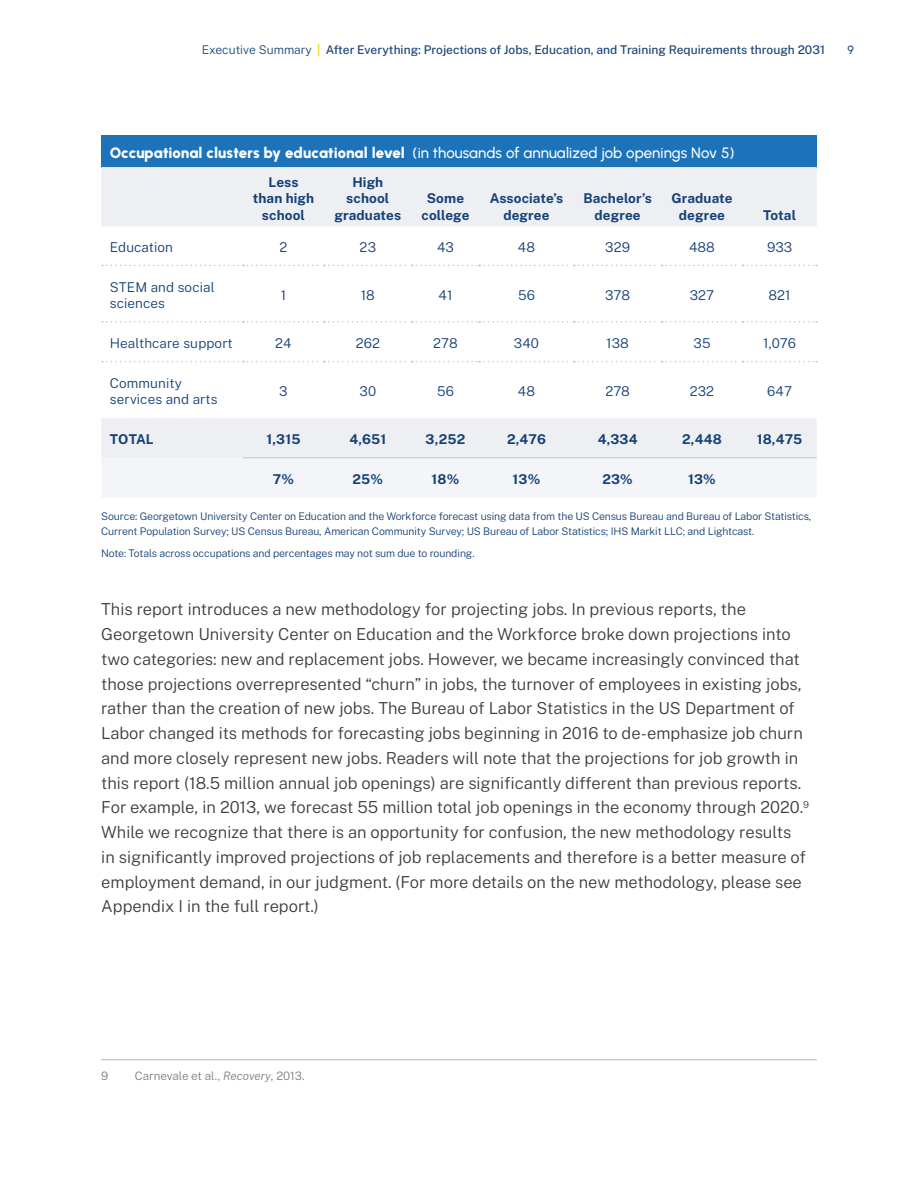
<style>
.page{position:relative;width:918px;height:1188px;background:#fff}
.page>*{position:absolute;margin:0;border:0;box-sizing:border-box;transform-origin:0 0}
.Pathways_Normal{font:300 16.5px/24.8px "Public Sans";color:#3e3d3c}
.header__State__Figure_label{font:15px "Urbanist";color:#fff}
.sub__Occupation_Education_label{font:700 13.5px/16.5px "Public Sans";letter-spacing:.01em;color:#144075;text-align:center}
.Text__Occupation_Table_text{font:300 13.5px/16.5px "Public Sans";letter-spacing:.01em;color:#144075}
.t1{font:500 12px "Public Sans";color:#1e477b}
.t2{font:12px "Urbanist";color:#1e477b}
.Footnote_Text{font:300 11.7px "Public Sans";color:#807d7e}
.Pathway_Figure_Source{font:300 10.5px/15px "Public Sans";letter-spacing:-.01em;color:#144075}
.s1{font-weight:300}
.s2{font-weight:700;color:#eddb1d}
.s3{font-weight:100;font-style:italic}
</style>
<div class="page">
<div style="left:101px;top:135px;width:716px;height:32px;background:#1d73ba"></div>
<svg style="left:101px;top:167px;width:716px;height:291px"></svg>
<div style="left:102px;top:458px;width:715px;height:39px;background:#f3f5f8"></div>
<svg style="left:102px;top:265px;width:715px;height:1px"></svg>
<svg style="left:102px;top:361px;width:715px;height:1px"></svg>
<svg style="left:102px;top:321px;width:715px;height:2px"></svg>
<hr style="left:243px;top:457px;width:81px;height:1px;background:#c4c5d6">
<hr style="left:324px;top:457px;width:88px;height:1px;background:#c4c5d6">
<hr style="left:412px;top:457px;width:67px;height:1px;background:#c4c5d6">
<hr style="left:479px;top:457px;width:95px;height:1px;background:#c4c5d6">
<hr style="left:574px;top:457px;width:88px;height:1px;background:#c4c5d6">
<hr style="left:662px;top:457px;width:80px;height:1px;background:#c4c5d6">
<hr style="left:742px;top:457px;width:75px;height:1px;background:#c4c5d6">
<hr style="left:101px;top:1059px;width:716px;height:1px;background:#b5b2b2">
<p class="t1" style="left:202px;top:41px;width:625px"><span class="s1">Executive Summary</span> <span class="s2">|</span> After Everything: Projections of Jobs, Education, and Training Requirements through 2031</p>
<p class="t2" style="left:847px;top:42px;width:8px">9</p>
<p class="header__State__Figure_label" style="left:110px;top:143px;width:626px">Occupational clusters by educational level (in thousands of annualized job openings Nov 5)</p>
<p class="sub__Occupation_Education_label" style="left:253px;top:173px;width:63px">Less than high school</p>
<p class="sub__Occupation_Education_label" style="left:335px;top:173px;width:68px">High school graduates</p>
<p class="sub__Occupation_Education_label" style="left:422px;top:190px;width:49px">Some college</p>
<p class="sub__Occupation_Education_label" style="left:490px;top:190px;width:75px">Associate’s degree</p>
<p class="sub__Occupation_Education_label" style="left:583px;top:190px;width:70px">Bachelor’s degree</p>
<p class="sub__Occupation_Education_label" style="left:671px;top:190px;width:63px">Graduate degree</p>
<p class="sub__Occupation_Education_label" style="left:763px;top:206px;width:35px">Total</p>
<p class="Text__Occupation_Table_text" style="left:110px;top:238px;width:65px">Education</p>
<p class="Text__Occupation_Table_text" style="left:280px;top:238px;width:9px">2</p>
<p class="Text__Occupation_Table_text" style="left:360px;top:238px;width:18px">23</p>
<p class="Text__Occupation_Table_text" style="left:437px;top:238px;width:18px">43</p>
<p class="Text__Occupation_Table_text" style="left:518px;top:238px;width:19px">48</p>
<p class="Text__Occupation_Table_text" style="left:605px;top:238px;width:26px">329</p>
<p class="Text__Occupation_Table_text" style="left:689px;top:238px;width:27px">488</p>
<p class="Text__Occupation_Table_text" style="left:767px;top:238px;width:27px">933</p>
<p class="Text__Occupation_Table_text" style="left:110px;top:278px;width:106px">STEM and social sciences</p>
<p class="Text__Occupation_Table_text" style="left:281px;top:286px;width:7px">1</p>
<p class="Text__Occupation_Table_text" style="left:361px;top:286px;width:16px">18</p>
<p class="Text__Occupation_Table_text" style="left:439px;top:286px;width:15px">41</p>
<p class="Text__Occupation_Table_text" style="left:518px;top:286px;width:18px">56</p>
<p class="Text__Occupation_Table_text" style="left:605px;top:286px;width:26px">378</p>
<p class="Text__Occupation_Table_text" style="left:690px;top:286px;width:26px">327</p>
<p class="Text__Occupation_Table_text" style="left:769px;top:286px;width:24px">821</p>
<p class="Text__Occupation_Table_text" style="left:110px;top:335px;width:124px">Healthcare support</p>
<p class="Text__Occupation_Table_text" style="left:275px;top:335px;width:18px">24</p>
<p class="Text__Occupation_Table_text" style="left:356px;top:335px;width:26px">262</p>
<p class="Text__Occupation_Table_text" style="left:433px;top:335px;width:26px">278</p>
<p class="Text__Occupation_Table_text" style="left:514px;top:335px;width:27px">340</p>
<p class="Text__Occupation_Table_text" style="left:606px;top:335px;width:24px">138</p>
<p class="Text__Occupation_Table_text" style="left:693px;top:335px;width:19px">35</p>
<p class="Text__Occupation_Table_text" style="left:763px;top:335px;width:34px">1,076</p>
<p class="Text__Occupation_Table_text" style="left:110px;top:374px;width:109px">Community services and arts</p>
<p class="Text__Occupation_Table_text" style="left:279px;top:383px;width:10px">3</p>
<p class="Text__Occupation_Table_text" style="left:360px;top:383px;width:18px">30</p>
<p class="Text__Occupation_Table_text" style="left:437px;top:383px;width:18px">56</p>
<p class="Text__Occupation_Table_text" style="left:518px;top:383px;width:19px">48</p>
<p class="Text__Occupation_Table_text" style="left:605px;top:383px;width:26px">278</p>
<p class="Text__Occupation_Table_text" style="left:690px;top:383px;width:26px">232</p>
<p class="Text__Occupation_Table_text" style="left:767px;top:383px;width:26px">647</p>
<p class="sub__Occupation_Education_label" style="left:110px;top:431px;width:45px">TOTAL</p>
<p class="sub__Occupation_Education_label" style="left:267px;top:431px;width:35px">1,315</p>
<p class="sub__Occupation_Education_label" style="left:349px;top:431px;width:38px">4,651</p>
<p class="sub__Occupation_Education_label" style="left:426px;top:431px;width:41px">3,252</p>
<p class="sub__Occupation_Education_label" style="left:507px;top:431px;width:40px">2,476</p>
<p class="sub__Occupation_Education_label" style="left:598px;top:431px;width:41px">4,334</p>
<p class="sub__Occupation_Education_label" style="left:682px;top:431px;width:41px">2,448</p>
<p class="sub__Occupation_Education_label" style="left:757px;top:431px;width:47px">18,475</p>
<p class="sub__Occupation_Education_label" style="left:273px;top:471px;width:23px">7%</p>
<p class="sub__Occupation_Education_label" style="left:353px;top:471px;width:32px">25%</p>
<p class="sub__Occupation_Education_label" style="left:432px;top:471px;width:29px">18%</p>
<p class="sub__Occupation_Education_label" style="left:513px;top:471px;width:29px">13%</p>
<p class="sub__Occupation_Education_label" style="left:602px;top:471px;width:32px">23%</p>
<p class="sub__Occupation_Education_label" style="left:688px;top:471px;width:29px">13%</p>
<p class="Pathway_Figure_Source" style="left:101px;top:508px;width:712px">Source: Georgetown University Center on Education and the Workforce forecast using data from the US Census Bureau and Bureau of Labor Statistics,<br>Current Population Survey; US Census Bureau, American Community Survey; US Bureau of Labor Statistics; IHS Markit LLC; and Lightcast.</p>
<p class="Pathway_Figure_Source" style="left:101px;top:545px;width:375px">Note: Totals across occupations and percentages may not sum due to rounding.</p>
<p class="Pathways_Normal" style="left:101px;top:596px;width:709px">This report introduces a new methodology for projecting jobs. In previous reports, the Georgetown University Center on Education and the Workforce broke down projections into two categories: new and replacement jobs. However, we became increasingly convinced that those projections overrepresented “churn” in jobs, the turnover of employees in existing jobs, rather than the creation of new jobs. The Bureau of Labor Statistics in the US Department of Labor changed its methods for forecasting jobs beginning in 2016 to de-emphasize job churn and more closely represent new jobs. Readers will note that the projections for job growth in this report (18.5 million annual job openings) are significantly different than previous reports.<br>For example, in 2013, we forecast 55 million total job openings in the economy through 2020.<sup>9<br></sup>While we recognize that there is an opportunity for confusion, the new methodology results<br>in significantly improved projections of job replacements and therefore is a better measure of employment demand, in our judgment. (For more details on the new methodology, please see Appendix I in the full report.)</p>
<p class="Footnote_Text" style="left:101px;top:1068px;width:9px">9</p>
<p class="Footnote_Text" style="left:135px;top:1068px;width:171px">Carnevale et al., <span class="s3">Recovery</span>, 2013.</p>
</div>
